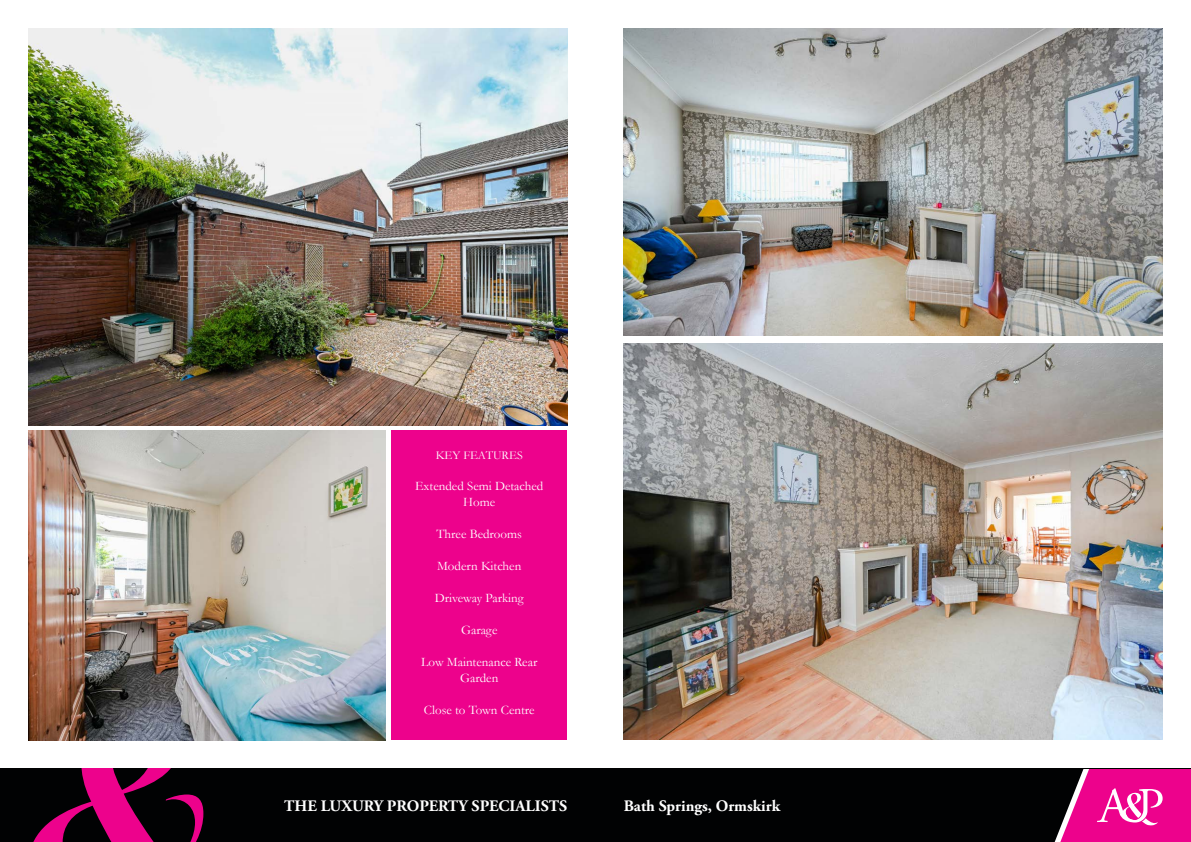
<style>
.page{position:relative;width:1191px;height:842px;background:#fff}
.page>*{position:absolute;margin:0;border:0;box-sizing:border-box;transform-origin:0 0}
.t1{font:700 16px "Adobe Garamond Pro";color:#fff}
.t2{font:13px/16px "Garamond";color:#fff;text-align:center}
.t3{font:12px "Garamond";color:#fff}
</style>
<div class="page">
<div style="left:0;top:769px;width:1191px;height:73px;background:#010203"></div>
<svg style="left:33px;top:769px;width:171px;height:73px"></svg>
<svg style="left:1054px;top:769px;width:137px;height:73px;background:#d51e89"></svg>
<img style="left:28px;top:28px;width:539px;height:397px">
<img style="left:28px;top:431px;width:358px;height:310px">
<div style="left:391px;top:431px;width:176px;height:309px;background:#ed028c"></div>
<img style="left:624px;top:343px;width:538px;height:397px">
<img style="left:624px;top:28px;width:538px;height:308px">
<p class="t3" style="left:436px;top:448px;width:89px">KEY FEATURES</p>
<p class="t2" style="left:415px;top:477px;width:130px">Extended Semi Detached<br>Home</p>
<p class="t2" style="left:436px;top:525px;width:87px">Three Bedrooms</p>
<p class="t2" style="left:437px;top:557px;width:86px">Modern Kitchen</p>
<p class="t2" style="left:435px;top:589px;width:90px">Driveway Parking</p>
<p class="t2" style="left:461px;top:621px;width:38px">Garage</p>
<p class="t2" style="left:421px;top:653px;width:118px">Low Maintenance Rear<br>Garden</p>
<p class="t2" style="left:424px;top:701px;width:112px">Close to Town Centre</p>
<p class="t1" style="left:284px;top:797px;width:284px">THE LUXURY PROPERTY SPECIALISTS</p>
<p class="t1" style="left:624px;top:797px;width:158px">Bath Springs, Ormskirk</p>
</div>
